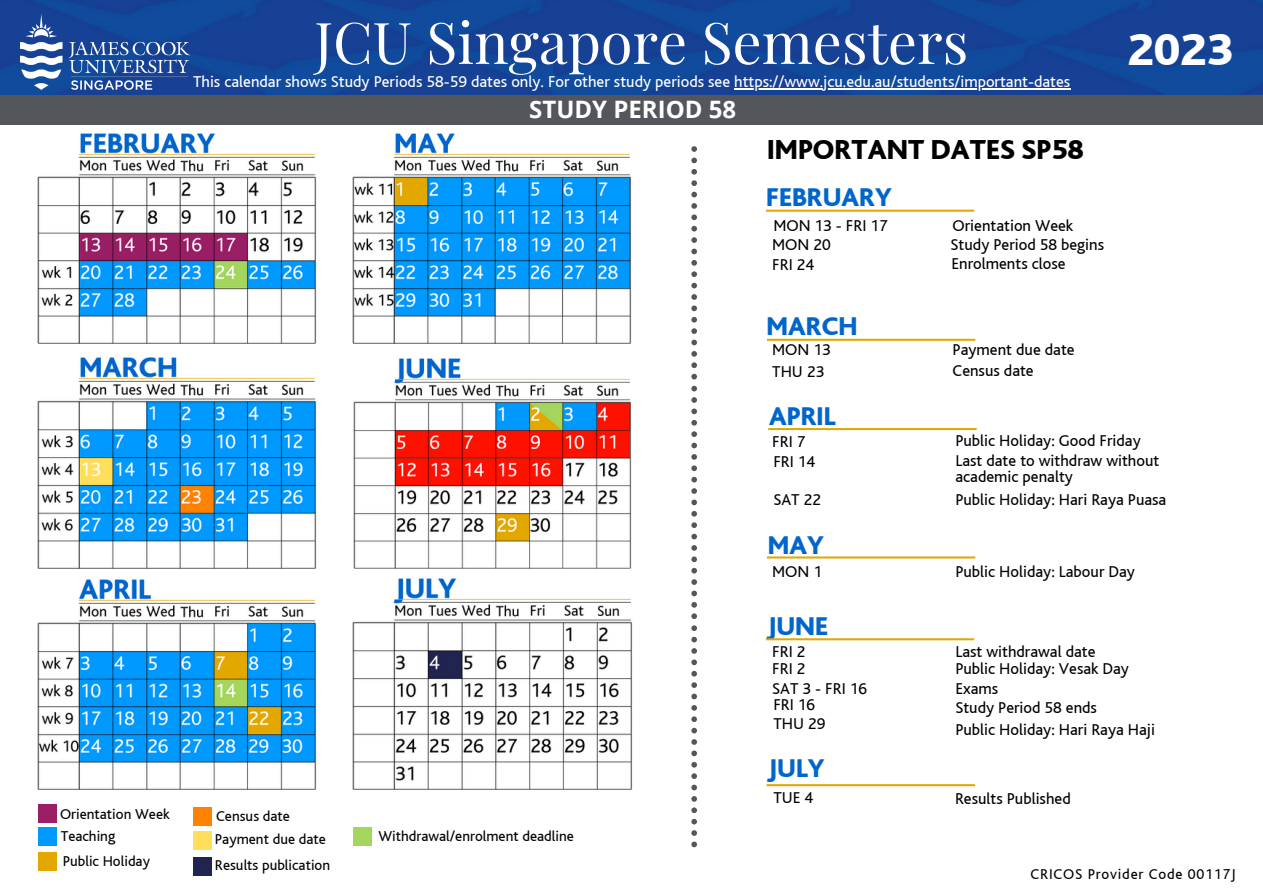
<style>
.page{position:relative;width:1263px;height:894px;background:#fff}
.page>*{position:absolute;margin:0;border:0;box-sizing:border-box;transform-origin:0 0}
.t1{font:57.45px "Playfair Display";color:#fff}
.t2{font:800 47.25px "Bliss";color:#fff}
.t3{font:800 28.95px "Bliss";color:#000}
.t4{font:800 27px "Bliss";color:#06c}
.t5{font:700 24px "Open Sans";color:#fff}
.t6{font:16.5px/15.8px "Bliss";color:#000}
.t7{font:16.5px "Bliss";color:#fff}
.t8{font:15px "Bliss";color:#000}
.t9{font:15px "Bliss";letter-spacing:.055em;color:#000}
</style>
<div class="page">
<svg style="left:766px;top:210px;width:208px;height:2px"></svg>
<svg style="left:767px;top:338px;width:208px;height:3px"></svg>
<svg style="left:768px;top:428px;width:209px;height:2px"></svg>
<svg style="left:767px;top:556px;width:208px;height:2px"></svg>
<img style="left:38px;top:133px;width:279px;height:211px">
<img style="left:38px;top:358px;width:279px;height:210px">
<img style="left:38px;top:579px;width:279px;height:210px">
<img style="left:353px;top:133px;width:279px;height:211px">
<svg style="left:691px;top:146px;width:6px;height:233px"></svg>
<svg style="left:691px;top:385px;width:6px;height:234px"></svg>
<svg style="left:691px;top:625px;width:6px;height:223px"></svg>
<img style="left:353px;top:358px;width:278px;height:210px">
<svg style="left:766px;top:638px;width:208px;height:2px"></svg>
<img style="left:0;top:0;width:1263px;height:98px">
<div style="left:0;top:95px;width:1262px;height:29px;background:#53565a"></div>
<img style="left:21px;top:14px;width:169px;height:75px">
<div style="left:38px;top:826px;width:19px;height:18px;background:#09f"></div>
<div style="left:193px;top:857px;width:19px;height:18px;background:#20244e"></div>
<div style="left:353px;top:826px;width:18px;height:18px;background:#a4d65e"></div>
<div style="left:193px;top:830px;width:19px;height:18px;background:#ffde59"></div>
<div style="left:193px;top:806px;width:19px;height:19px;background:#ff8200"></div>
<div style="left:38px;top:851px;width:19px;height:19px;background:#e3a800"></div>
<div style="left:38px;top:803px;width:18px;height:18px;background:#991e66"></div>
<svg style="left:767px;top:784px;width:208px;height:2px"></svg>
<img style="left:353px;top:578px;width:280px;height:211px">
<hr style="left:734px;top:88px;width:336px;height:1px;background:#fff">
<h1 class="t1" style="left:314px;top:2px;width:655px">JCU Singapore Semesters</h1>
<h3 class="t5" style="left:529px;top:92px;width:208px">STUDY PERIOD 58</h3>
<p class="t7" style="left:193px;top:73px;width:879px">This calendar shows Study Periods 58-59 dates only. For other study periods see https://www.jcu.edu.au/students/important-dates</p>
<h3 class="t3" style="left:767px;top:134px;width:318px">IMPORTANT DATES SP58</h3>
<h3 class="t4" style="left:766px;top:183px;width:127px">FEBRUARY</h3>
<p class="t6" style="left:773px;top:218px;width:116px">MON 13 - FRI 17</p>
<p class="t6" style="left:953px;top:217px;width:122px">Orientation Week</p>
<p class="t6" style="left:772px;top:237px;width:60px">MON 20</p>
<p class="t6" style="left:951px;top:237px;width:155px">Study Period 58 begins</p>
<p class="t6" style="left:772px;top:256px;width:43px">FRI 24</p>
<p class="t6" style="left:951px;top:256px;width:116px">Enrolments close</p>
<h3 class="t4" style="left:767px;top:312px;width:93px">MARCH</h3>
<p class="t6" style="left:772px;top:342px;width:60px">MON 13</p>
<p class="t6" style="left:953px;top:342px;width:124px">Payment due date</p>
<p class="t6" style="left:772px;top:363px;width:54px">THU 23</p>
<p class="t6" style="left:953px;top:363px;width:83px">Census date</p>
<h3 class="t4" style="left:769px;top:401px;width:68px">APRIL</h3>
<h2 class="t2" style="left:1127px;top:25px;width:107px">2023</h2>
<p class="t6" style="left:772px;top:434px;width:35px">FRI 7</p>
<p class="t6" style="left:955px;top:433px;width:187px">Public Holiday: Good Friday</p>
<p class="t6" style="left:773px;top:454px;width:43px">FRI 14</p>
<p class="t6" style="left:955px;top:453px;width:205px">Last date to withdraw without academic penalty</p>
<p class="t6" style="left:773px;top:492px;width:49px">SAT 22</p>
<h3 class="t4" style="left:768px;top:531px;width:58px">MAY</h3>
<p class="t6" style="left:955px;top:492px;width:212px">Public Holiday: Hari Raya Puasa</p>
<p class="t6" style="left:772px;top:563px;width:51px">MON 1</p>
<p class="t6" style="left:955px;top:563px;width:181px">Public Holiday: Labour Day</p>
<h3 class="t4" style="left:767px;top:612px;width:63px">JUNE</h3>
<p class="t6" style="left:772px;top:644px;width:35px">FRI 2</p>
<p class="t6" style="left:955px;top:644px;width:142px">Last withdrawal date</p>
<p class="t6" style="left:772px;top:661px;width:35px">FRI 2</p>
<p class="t6" style="left:955px;top:661px;width:175px">Public Holiday: Vesak Day</p>
<p class="t6" style="left:772px;top:680px;width:96px">SAT 3 - FRI 16</p>
<p class="t6" style="left:955px;top:680px;width:44px">Exams</p>
<p class="t6" style="left:773px;top:697px;width:43px">FRI 16</p>
<p class="t6" style="left:955px;top:699px;width:143px">Study Period 58 ends</p>
<p class="t6" style="left:773px;top:716px;width:54px">THU 29</p>
<p class="t6" style="left:955px;top:721px;width:201px">Public Holiday: Hari Raya Haji</p>
<h3 class="t4" style="left:767px;top:753px;width:59px">JULY</h3>
<p class="t8" style="left:60px;top:805px;width:111px">Orientation Week</p>
<p class="t8" style="left:216px;top:808px;width:75px">Census date</p>
<p class="t8" style="left:215px;top:856px;width:117px">Results publication</p>
<p class="t8" style="left:61px;top:828px;width:56px">Teaching</p>
<p class="t8" style="left:378px;top:828px;width:197px">Withdrawal/enrolment deadline</p>
<p class="t8" style="left:215px;top:831px;width:112px">Payment due date</p>
<p class="t8" style="left:63px;top:853px;width:89px">Public Holiday</p>
<p class="t6" style="left:773px;top:790px;width:41px">TUE 4</p>
<p class="t6" style="left:955px;top:790px;width:117px">Results Published</p>
<p class="t9" style="left:1030px;top:866px;width:207px">CRICOS Provider Code 00117J</p>
</div>
